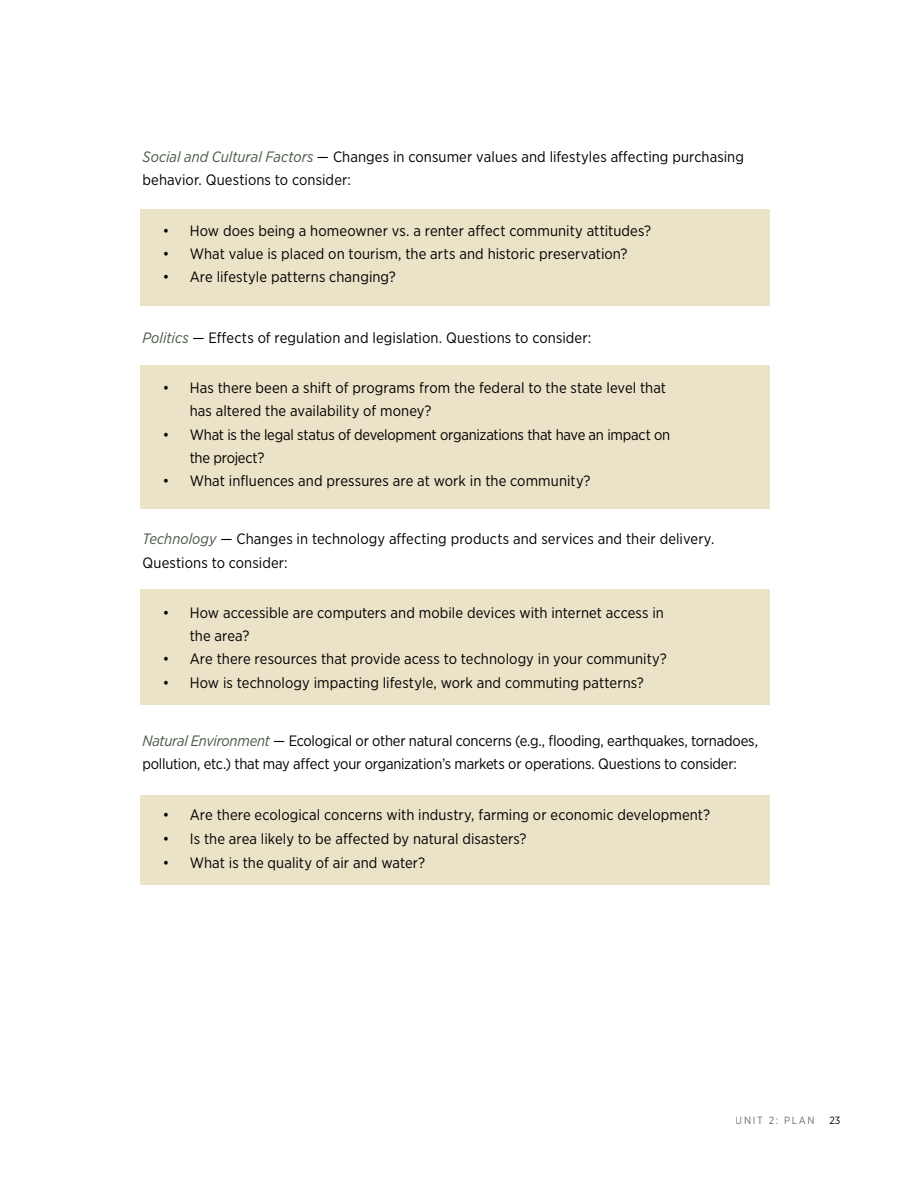
<style>
.page{position:relative;width:918px;height:1188px;background:#fff}
.page>*{position:absolute;margin:0;border:0;box-sizing:border-box;transform-origin:0 0}
.t1{font:15px/23.2px "Gotham Narrow";color:#000}
.t2{font:10.5px "Gotham Narrow";letter-spacing:.15em;color:#6d6e71}
.t3{font:10.5px "Gotham Narrow";color:#000}
.s1{font-style:italic;color:#475946}
</style>
<div class="page">
<div style="left:141px;top:210px;width:629px;height:96px;background:#eae3c8"></div>
<div style="left:141px;top:365px;width:629px;height:144px;background:#eae3c8"></div>
<div style="left:141px;top:590px;width:629px;height:115px;background:#eae3c8"></div>
<div style="left:141px;top:795px;width:629px;height:90px;background:#eae3c8"></div>
<p class="t1" style="left:142px;top:145px;width:603px"><span class="s1">Social and Cultural Factors</span> — Changes in consumer values and lifestyles affecting purchasing behavior. Questions to consider:</p>
<p class="t1" style="left:163px;top:218px;width:490px">• How does being a homeowner vs. a renter affect community attitudes?</p>
<p class="t1" style="left:163px;top:242px;width:466px">• What value is placed on tourism, the arts and historic preservation?</p>
<p class="t1" style="left:163px;top:265px;width:235px">• Are lifestyle patterns changing?</p>
<p class="t1" style="left:142px;top:326px;width:450px"><span class="s1">Politics</span> — Effects of regulation and legislation. Questions to consider:</p>
<p class="t1" style="left:190px;top:376px;width:478px;text-indent:-27px">• Has there been a shift of programs from the federal to the state level that has altered the availability of money?</p>
<p class="t1" style="left:190px;top:422px;width:482px;text-indent:-27px">• What is the legal status of development organizations that have an impact on the project?</p>
<p class="t1" style="left:163px;top:469px;width:429px">• What influences and pressures are at work in the community?</p>
<p class="t1" style="left:143px;top:527px;width:573px"><span class="s1">Technology</span> — Changes in technology affecting products and services and their delivery.<br>Questions to consider:</p>
<p class="t1" style="left:190px;top:601px;width:476px;text-indent:-27px">• How accessible are computers and mobile devices with internet access in the area?</p>
<p class="t1" style="left:163px;top:647px;width:506px">• Are there resources that provide acess to technology in your community?</p>
<p class="t1" style="left:163px;top:670px;width:483px">• How is technology impacting lifestyle, work and commuting patterns?</p>
<p class="t1" style="left:143px;top:729px;width:617px"><span class="s1">Natural Environment</span> — Ecological or other natural concerns (e.g., flooding, earthquakes, tornadoes, pollution, etc.) that may affect your organization’s markets or operations. Questions to consider:</p>
<p class="t1" style="left:163px;top:802px;width:549px">• Are there ecological concerns with industry, farming or economic development?</p>
<p class="t1" style="left:163px;top:826px;width:365px">• Is the area likely to be affected by natural disasters?</p>
<p class="t1" style="left:163px;top:850px;width:264px">• What is the quality of air and water?</p>
<p class="t2" style="left:736px;top:1114px;width:80px">UNIT 2: PLAN</p>
<p class="t3" style="left:830px;top:1114px;width:12px">23</p>
</div>
